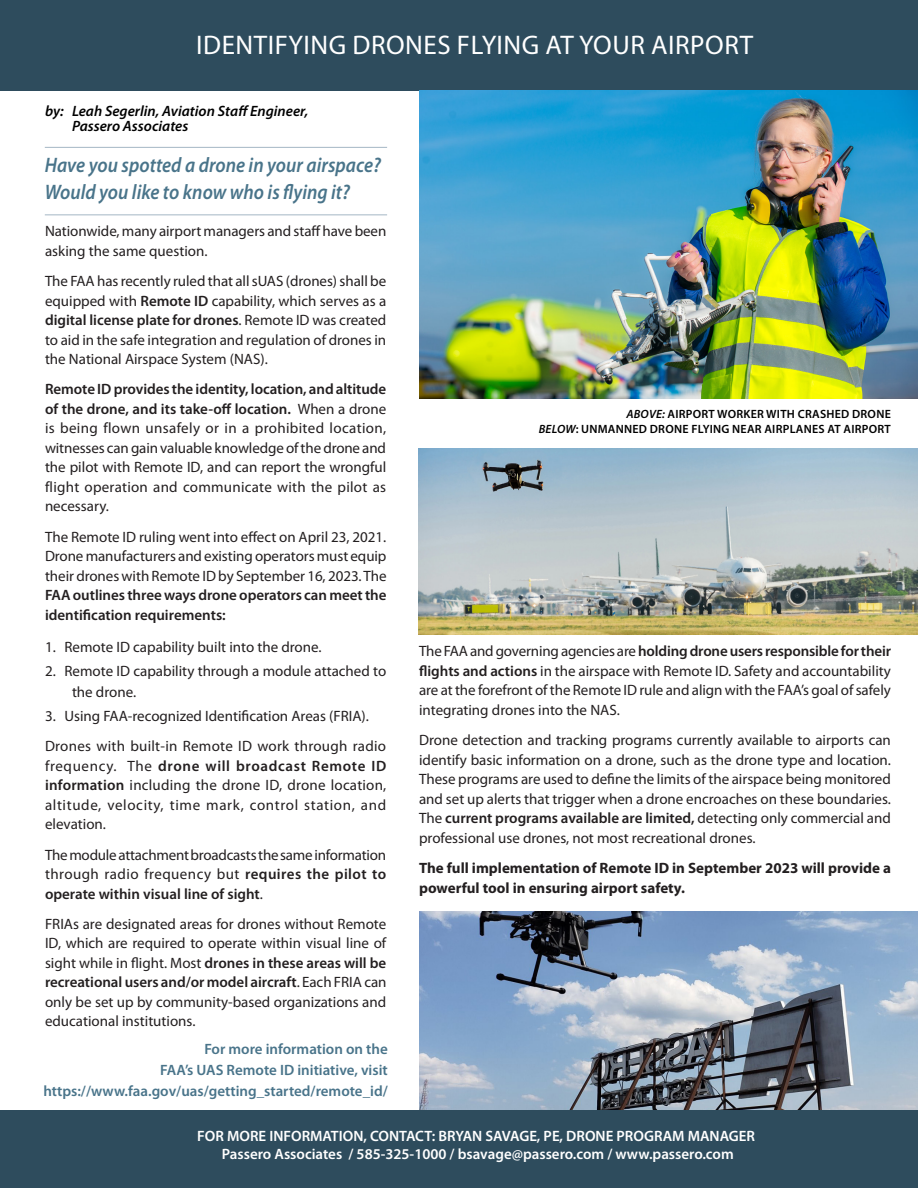
<style>
.page{position:relative;width:918px;height:1188px;background:#fff}
.page>*{position:absolute;margin:0;border:0;box-sizing:border-box;transform-origin:0 0}
.t1{font:27px "Myriad Pro";letter-spacing:.02em;color:#fff}
.t2{font:italic 600 21px/27px "Myriad Pro";color:#49748a;scale:.9 1}
.t3{font:15px/19.5px "Myriad Pro";color:#231f20;text-align:justify}
.t4{font:600 15px/18px "Myriad Pro";color:#fff;text-align:center}
.t5{font:600 15px/21px "Myriad Pro";color:#49748a;text-align:right}
.t6{font:700 15px/19.5px "Myriad Pro";color:#231f20}
.t7{font:600 15px/19.5px "Myriad Pro";color:#231f20}
.t8{font:italic 600 15px/15px "Myriad Pro";color:#000}
.t9{font:600 12px/15px "Myriad Pro";letter-spacing:.02em;color:#000;text-align:right}
.s1{font-weight:600}
.s2{font-style:italic}
</style>
<div class="page">
<img style="left:419px;top:912px;width:499px;height:198px">
<div style="left:0;top:0;width:918px;height:91px;background:#2e4c5d"></div>
<div style="left:0;top:1110px;width:918px;height:78px;background:#2e4c5d"></div>
<img style="left:419px;top:91px;width:499px;height:308px">
<img style="left:418px;top:448px;width:500px;height:187px">
<hr style="left:45px;top:215px;width:342px;height:1px;background:#a4b6c4">
<hr style="left:45px;top:147px;width:342px;height:1px;background:#a4b6c4">
<h1 class="t1" style="left:196px;top:28px;width:558px">IDENTIFYING DRONES FLYING AT YOUR AIRPORT</h1>
<p class="t8" style="left:72px;top:103px;width:238px;text-indent:-27px">by: Leah Segerlin, Aviation Staff Engineer,<br>Passero Associates</p>
<h2 class="t2" style="left:45px;top:151px;width:375px">Have you spotted a drone in your airspace?<br>Would you like to know who is flying it?</h2>
<p class="t3" style="left:45px;top:221px;width:343px">Nationwide, many airport managers and staff have been asking the same question.</p>
<p class="t3" style="left:45px;top:271px;width:343px">The FAA has recently ruled that all sUAS (drones) shall be equipped with <span class="s1">Remote ID</span> capability, which serves as a <span class="s1">digital license plate for drones</span>. Remote ID was created to aid in the safe integration and regulation of drones in the National Airspace System (NAS).</p>
<p class="t3" style="left:45px;top:379px;width:343px"><span class="s1">Remote ID provides the identity, location, and altitude of the drone, and its take-off location.</span> When a drone is being flown unsafely or in a prohibited location, witnesses can gain valuable knowledge of the drone and the pilot with Remote ID, and can report the wrongful flight operation and communicate with the pilot as necessary.</p>
<p class="t3" style="left:45px;top:527px;width:343px">The Remote ID ruling went into effect on April 23, 2021.<br>Drone manufacturers and existing operators must equip their drones with Remote ID by September 16, 2023. The</p>
<p class="t7" style="left:45px;top:585px;width:343px">FAA outlines three ways drone operators can meet the identification requirements:</p>
<p class="t3" style="left:45px;top:636px;width:278px">1. Remote ID capability built into the drone.</p>
<p class="t3" style="left:72px;top:660px;width:316px;line-height:21px;text-indent:-27px">2. Remote ID capability through a module attached to the drone.</p>
<p class="t3" style="left:45px;top:701px;width:343px;line-height:30.3px">3. Using FAA-recognized Identification Areas (FRIA).<br>Drones with built-in Remote ID work through radio</p>
<p class="t3" style="left:45px;top:756px;width:343px">frequency. The <span class="s1">drone will broadcast Remote ID information</span> including the drone ID, drone location, altitude, velocity, time mark, control station, and elevation.</p>
<p class="t3" style="left:45px;top:845px;width:343px">The module attachment broadcasts the same information through radio frequency but <span class="s1">requires the pilot to operate within visual line of sight</span>.</p>
<p class="t3" style="left:45px;top:914px;width:343px">FRIAs are designated areas for drones without Remote ID, which are required to operate within visual line of sight while in flight. Most <span class="s1">drones in these areas will be recreational users and/or model aircraft</span>. Each FRIA can only be set up by community-based organizations and educational institutions.</p>
<p class="t5" style="left:43px;top:1038px;width:346px">For more information on the<br>FAA’s UAS Remote ID initiative, visit https://www.faa.gov/uas/getting_started/remote_id/</p>
<p class="t9" style="left:539px;top:407px;width:354px"><span class="s2">ABOVE:</span> AIRPORT WORKER WITH CRASHED DRONE<br><span class="s2">BELOW</span>: UNMANNED DRONE FLYING NEAR AIRPLANES AT AIRPORT</p>
<p class="t3" style="left:419px;top:641px;width:474px">The FAA and governing agencies are <span class="s1">holding drone users responsible for their flights and actions</span> in the airspace with Remote ID. Safety and accountability are at the forefront of the Remote ID rule and align with the FAA’s goal of safely integrating drones into the NAS.</p>
<p class="t3" style="left:419px;top:730px;width:473px">Drone detection and tracking programs currently available to airports can identify basic information on a drone, such as the drone type and location.<br>These programs are used to define the limits of the airspace being monitored and set up alerts that trigger when a drone encroaches on these boundaries.<br>The <span class="s1">current programs available are limited,</span> detecting only commercial and professional use drones, not most recreational drones.</p>
<p class="t6" style="left:419px;top:858px;width:473px">The full implementation of Remote ID in September 2023 will provide a powerful tool in ensuring airport safety.</p>
<p class="t4" style="left:197px;top:1127px;width:559px">FOR MORE INFORMATION, CONTACT: BRYAN SAVAGE, PE, DRONE PROGRAM MANAGER<br>Passero Associates / 585-325-1000 / bsavage@passero.com / www.passero.com</p>
</div>
